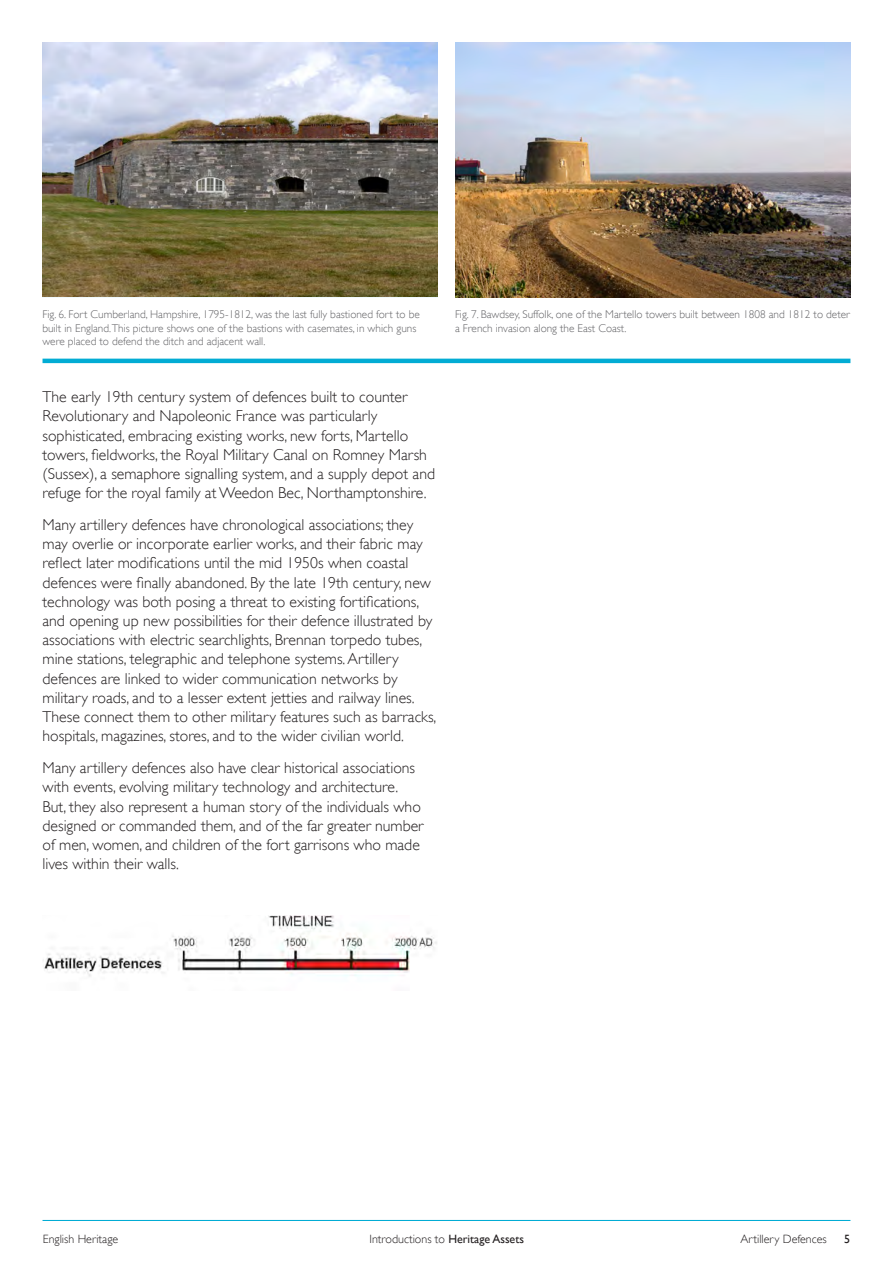
<style>
.page{position:relative;width:893px;height:1263px;background:#fff}
.page>*{position:absolute;margin:0;border:0;box-sizing:border-box;transform-origin:0 0}
.Body_copy{font:300 15.75px/19.2px "Gill Sans";color:#231f20}
.t1{font:300 12px "Gill Sans";color:#231f20}
.t2{font:12px "Gill Sans";color:#231f20}
.Image_Captions{font:300 11.25px/13.5px "Gill Sans";color:#636366}
.s1{font-weight:400}
</style>
<div class="page">
<hr style="left:43px;top:1220px;width:807px;height:1px;background:#02acd4">
<hr style="left:43px;top:359px;width:807px;height:4px;background:#02acd4">
<img style="left:43px;top:916px;width:394px;height:61px">
<img style="left:43px;top:43px;width:395px;height:253px">
<img style="left:455px;top:43px;width:395px;height:255px">
<p class="Image_Captions" style="left:43px;top:307px;width:379px">Fig. 6. Fort Cumberland, Hampshire, 1795-1812, was the last fully bastioned fort to be built in England.This picture shows one of the bastions with casemates, in which guns were placed to defend the ditch and adjacent wall.</p>
<p class="Image_Captions" style="left:455px;top:307px;width:396px">Fig. 7. Bawdsey, Suffolk, one of the Martello towers built between 1808 and 1812 to deter a French invasion along the East Coast.</p>
<p class="Body_copy" style="left:43px;top:387px;width:394px">The early 19th century system of defences built to counter Revolutionary and Napoleonic France was particularly sophisticated, embracing existing works, new forts, Martello towers, fieldworks, the Royal Military Canal on Romney Marsh (Sussex), a semaphore signalling system, and a supply depot and refuge for the royal family at Weedon Bec, Northamptonshire.</p>
<p class="Body_copy" style="left:43px;top:515px;width:395px">Many artillery defences have chronological associations; they may overlie or incorporate earlier works, and their fabric may reflect later modifications until the mid 1950s when coastal defences were finally abandoned. By the late 19th century, new technology was both posing a threat to existing fortifications, and opening up new possibilities for their defence illustrated by associations with electric searchlights, Brennan torpedo tubes, mine stations, telegraphic and telephone systems. Artillery defences are linked to wider communication networks by military roads, and to a lesser extent jetties and railway lines.<br>These connect them to other military features such as barracks, hospitals, magazines, stores, and to the wider civilian world.</p>
<p class="Body_copy" style="left:43px;top:758px;width:382px">Many artillery defences also have clear historical associations with events, evolving military technology and architecture.<br>But, they also represent a human story of the individuals who designed or commanded them, and of the far greater number of men, women, and children of the fort garrisons who made lives within their walls.</p>
<p class="t1" style="left:43px;top:1232px;width:77px">English Heritage</p>
<p class="t1" style="left:370px;top:1232px;width:156px">Introductions to <span class="s1">Heritage Assets</span></p>
<p class="t1" style="left:740px;top:1232px;width:88px">Artillery Defences</p>
<p class="t2" style="left:844px;top:1231px;width:7px">5</p>
</div>
